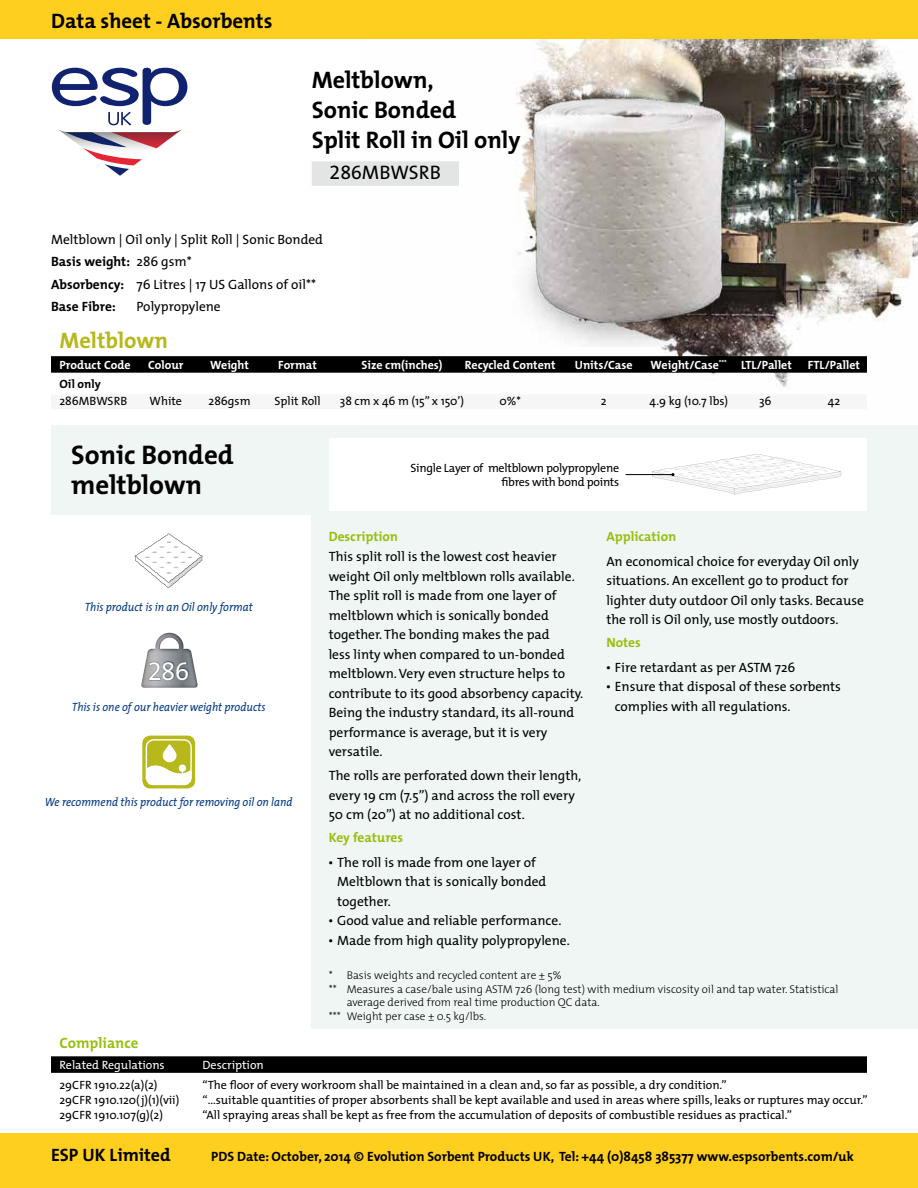
<style>
.page{position:relative;width:918px;height:1188px;background:#fff}
.page>*{position:absolute;margin:0;border:0;box-sizing:border-box;transform-origin:0 0}
.t1{font:700 27px/30px "The Mix";color:#000}
.t2{font:25.95px "The Mix Expert";color:#fff}
.t3{font:700 24px/30px "The Mix";color:#000}
.t4{font:700 22.5px "The Mix";color:#b6b81c}
.t5{font:700 21px "The Mix";color:#000}
.t6{font:19.65px "The Mix";color:#000}
.t7{font:700 18px "The Mix";color:#000}
.t8{font:700 15px "The Mix";color:#97bf0d}
.t9{font:13.5px/19.5px "The Mix";color:#000}
.t10{font:700 13.5px "The Mix";color:#000}
.t11{font:700 13.5px "The Mix";color:#97bf0d}
.t12{font:12px "The Mix";color:#000}
.t13{font:italic 12px "The Mix";color:#003882;scale:.9 1}
.t14{font:700 12px "The Mix";color:#fff}
.t15{font:12px/14.4px "The Mix";letter-spacing:-.02em;color:#000;text-align:right}
.t16{font:12px "The Mix";color:#fff}
.t17{font:700 12px "The Mix";color:#000}
.t18{font:300 11.25px "The Mix";color:#000}
.s1{font-family:"The Mix Expert"}
.s2{font-weight:700}
.s3{font-weight:700;color:#97bf0d}
.s4{font-family:"Myriad Pro";font-weight:900}
</style>
<div class="page">
<img style="left:361px;top:38px;width:557px;height:349px">
<div style="left:0;top:0;width:918px;height:38px;background:#ffcf1f"></div>
<svg style="left:135px;top:534px;width:67px;height:54px"></svg>
<div style="left:312px;top:425px;width:606px;height:604px;background:#eff6f4"></div>
<div style="left:0;top:1133px;width:918px;height:55px;background:#ffcf1f"></div>
<div style="left:51px;top:356px;width:816px;height:17px;background:#000"></div>
<div style="left:51px;top:394px;width:816px;height:15px;background:#f6f6f6"></div>
<svg style="left:52px;top:68px;width:135px;height:108px"></svg>
<div style="left:51px;top:438px;width:816px;height:73px;background:#fff"></div>
<div style="left:51px;top:425px;width:278px;height:90px;background:#eff6f4"></div>
<div style="left:51px;top:1056px;width:816px;height:17px;background:#000"></div>
<div style="left:312px;top:161px;width:147px;height:25px;background:#e3e4e4"></div>
<div style="left:135px;top:627px;width:68px;height:67px;background:#000;opacity:.75"></div>
<svg style="left:148px;top:661px;width:41px;height:20px"></svg>
<div style="left:142px;top:736px;width:53px;height:52px;background:#b6b81c;border-radius:8px"></div>
<svg style="left:146px;top:739px;width:46px;height:47px"></svg>
<hr style="left:626px;top:474px;width:47px;height:1px;background:#000">
<svg style="left:652px;top:454px;width:189px;height:41px"></svg>
<img style="left:488px;top:75px;width:283px;height:272px">
<h3 class="t5" style="left:51px;top:3px;width:223px">Data sheet - Absorbents</h3>
<h3 class="t3" style="left:312px;top:65px;width:210px">Meltblown,<br>Sonic Bonded<br>Split Roll in Oil only</h3>
<h3 class="t6" style="left:330px;top:156px;width:113px"><span class="s1">286</span>MBWSRB</h3>
<p class="t9" style="left:51px;top:227px;width:274px;line-height:22.5px">Meltblown | Oil only | Split Roll | Sonic Bonded<br><span class="s2">Basis weight:</span> 286 gsm*<br><span class="s2">Absorbency:</span> 76 Litres | 17 US Gallons of oil**<br><span class="s2">Base Fibre:</span></p>
<p class="t9" style="left:137px;top:297px;width:86px">Polypropylene</p>
<h3 class="t4" style="left:60px;top:321px;width:110px">Meltblown</h3>
<p class="t14" style="left:60px;top:355px;width:73px">Product Code</p>
<p class="t14" style="left:148px;top:355px;width:37px">Colour</p>
<p class="t14" style="left:210px;top:355px;width:40px">Weight</p>
<p class="t14" style="left:278px;top:355px;width:40px">Format</p>
<p class="t14" style="left:362px;top:355px;width:82px">Size cm(inches)</p>
<p class="t14" style="left:465px;top:355px;width:92px">Recycled Content</p>
<p class="t14" style="left:575px;top:355px;width:59px">Units/Case</p>
<p class="t14" style="left:651px;top:355px;width:143px">Weight/Case<sup>***</sup> LTL/Pallet</p>
<p class="t14" style="left:808px;top:355px;width:54px">FTL/Pallet</p>
<p class="t17" style="left:60px;top:374px;width:43px">Oil only</p>
<p class="t12" style="left:60px;top:391px;width:69px">286MBWSRB</p>
<p class="t12" style="left:150px;top:391px;width:34px">White</p>
<p class="t12" style="left:209px;top:391px;width:44px">286gsm</p>
<p class="t12" style="left:274px;top:391px;width:48px">Split Roll</p>
<p class="t12" style="left:340px;top:391px;width:126px">38 cm x 46 m (15” x 150’)</p>
<p class="t12" style="left:500px;top:391px;width:23px">0%*</p>
<p class="t12" style="left:601px;top:391px;width:7px">2</p>
<p class="t12" style="left:650px;top:391px;width:80px">4.9 kg (10.7 lbs)</p>
<p class="t12" style="left:759px;top:391px;width:14px">36</p>
<p class="t12" style="left:828px;top:391px;width:14px">42</p>
<h1 class="t1" style="left:71px;top:439px;width:164px">Sonic Bonded meltblown</h1>
<p class="t13" style="left:85px;top:597px;width:188px">This product is in an Oil only format</p>
<h2 class="t2" style="left:148px;top:650px;width:43px">286</h2>
<p class="t13" style="left:72px;top:697px;width:217px">This is one of our heavier weight products</p>
<p class="t13" style="left:45px;top:792px;width:277px">We recommend this product for removing oil on land</p>
<p class="t15" style="left:410px;top:460px;width:210px">Single Layer of meltblown polypropylene fibres with bond points</p>
<p class="t11" style="left:329px;top:525px;width:71px">Description</p>
<p class="t9" style="left:329px;top:547px;width:256px">This split roll is the lowest cost heavier weight Oil only meltblown rolls available.<br>The split roll is made from one layer of meltblown which is sonically bonded together. The bonding makes the pad<br>less linty when compared to un-bonded meltblown.Very even structure helps to contribute to its good absorbency capacity.<br>Being the industry standard, its all-round performance is average, but it is very versatile.</p>
<p class="t9" style="left:329px;top:765px;width:254px">The rolls are perforated down their length, every 19 cm (7.5”) and across the roll every<br>50 cm (20”) at no additional cost.</p>
<p class="t9" style="left:329px;top:824px;width:209px;line-height:25.2px"><span class="s3">Key features<br></span><span class="s4">·</span> The roll is made from one layer of</p>
<p class="t9" style="left:337px;top:871px;width:211px">Meltblown that is sonically bonded</p>
<p class="t9" style="left:337px;top:891px;width:55px">together.</p>
<p class="t9" style="left:329px;top:910px;width:234px"><span class="s4">·</span> Good value and reliable performance.</p>
<p class="t9" style="left:329px;top:930px;width:243px"><span class="s4">·</span> Made from high quality polypropylene.</p>
<p class="t11" style="left:606px;top:525px;width:71px">Application</p>
<p class="t9" style="left:606px;top:551px;width:259px">An economical choice for everyday Oil only situations. An excellent go to product for lighter duty outdoor Oil only tasks. Because the roll is Oil only, use mostly outdoors.</p>
<p class="t9" style="left:606px;top:629px;width:191px;line-height:25.2px"><span class="s3">Notes<br></span><span class="s4">·</span> Fire retardant as per ASTM 726</p>
<p class="t9" style="left:615px;top:676px;width:228px;text-indent:-9px"><span class="s4">·</span> Ensure that disposal of these sorbents complies with all regulations.</p>
<p class="t18" style="left:329px;top:966px;width:235px">* Basis weights and recycled content are ± 5%</p>
<p class="t18" style="left:329px;top:980px;width:511px">** Measures a case/bale using ASTM 726 (long test) with medium viscosity oil and tap water. Statistical</p>
<p class="t18" style="left:347px;top:993px;width:255px">average derived from real time production QC data.</p>
<p class="t18" style="left:329px;top:1007px;width:159px">*** Weight per case ± 0.5 kg/lbs.</p>
<p class="t8" style="left:60px;top:1031px;width:80px">Compliance</p>
<p class="t16" style="left:60px;top:1055px;width:107px">Related Regulations</p>
<p class="t16" style="left:203px;top:1055px;width:63px">Description</p>
<p class="t12" style="left:60px;top:1075px;width:99px">29CFR 1910.22(a)(2)</p>
<p class="t12" style="left:203px;top:1075px;width:526px">“The floor of every workroom shall be maintained in a clean and, so far as possible, a dry condition.”</p>
<p class="t12" style="left:60px;top:1090px;width:121px">29CFR 1910.120(j)(1)(vii)</p>
<p class="t12" style="left:203px;top:1090px;width:667px">“...suitable quantities of proper absorbents shall be kept available and used in areas where spills, leaks or ruptures may occur.”</p>
<p class="t12" style="left:60px;top:1105px;width:105px">29CFR 1910.107(g)(2)</p>
<p class="t12" style="left:203px;top:1105px;width:591px">“All spraying areas shall be kept as free from the accumulation of deposits of combustible residues as practical.”</p>
<h3 class="t7" style="left:51px;top:1140px;width:121px">ESP UK Limited</h3>
<p class="t10" style="left:211px;top:1145px;width:644px">PDS Date: October, 2014 © Evolution Sorbent Products UK, Tel: +44 (0)8458 385377 www.espsorbents.com/uk</p>
</div>
